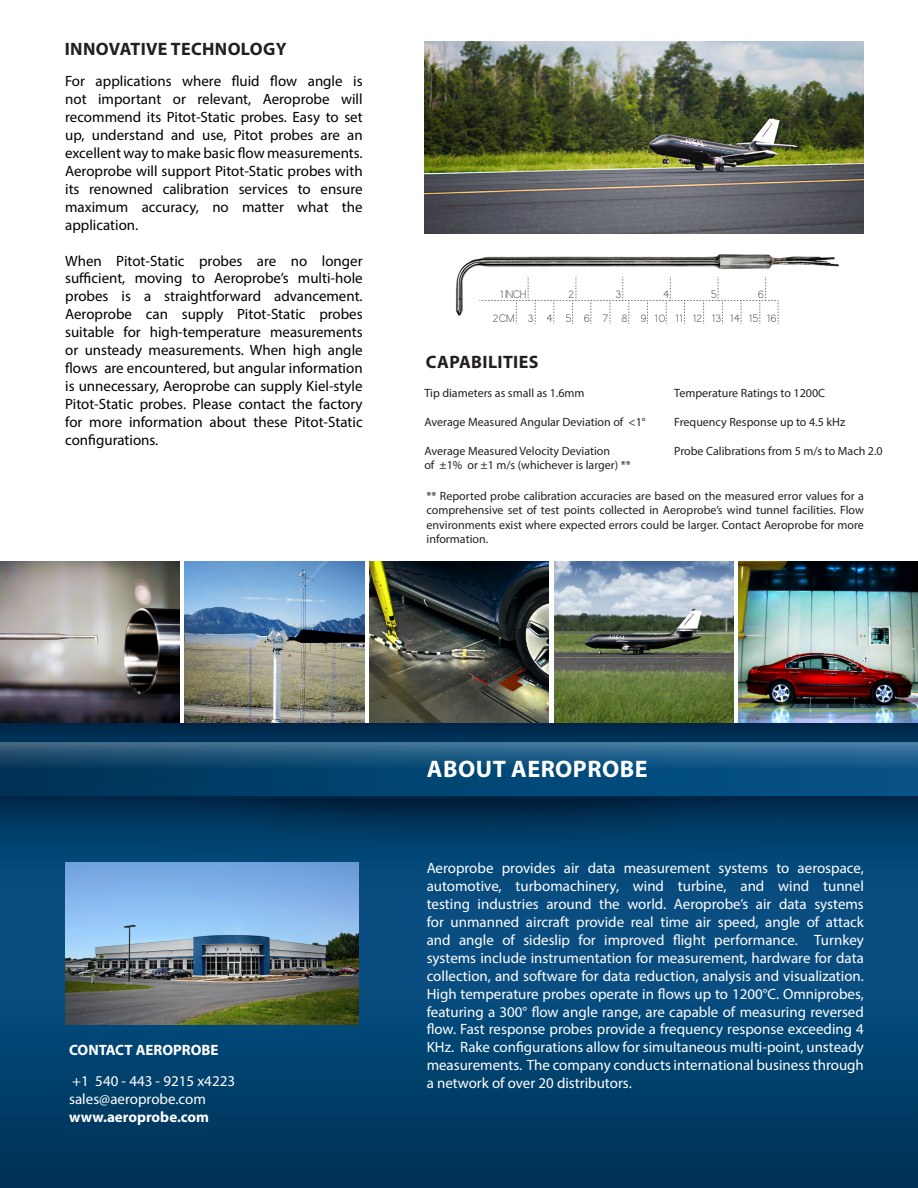
<style>
.page{position:relative;width:918px;height:1188px;background:#fff}
.page>*{position:absolute;margin:0;border:0;box-sizing:border-box;transform-origin:0 0}
.t1{font:700 24px "Myriad Pro";letter-spacing:.02em;color:#fff}
.t2{font:700 18px "Myriad Pro";letter-spacing:.02em;color:#231f20}
.t3{font:15px/18px "Myriad Pro";color:#fff;text-align:justify}
.t4{font:15px/18px "Myriad Pro";color:#000;text-align:justify}
.t5{font:700 15px "Myriad Pro";color:#fff}
.t6{font:12.45px/23.5px "Quaver Sans";letter-spacing:.1em;color:#3e3e3d}
.t7{font:12px/14.4px "Myriad Pro";color:#231f20}
</style>
<div class="page">
<img style="left:424px;top:42px;width:440px;height:191px">
<img style="left:455px;top:254px;width:384px;height:62px">
<svg style="left:479px;top:277px;width:300px;height:47px"></svg>
<img style="left:185px;top:562px;width:179px;height:162px">
<img style="left:0;top:563px;width:179px;height:161px">
<img style="left:739px;top:562px;width:179px;height:162px">
<img style="left:554px;top:562px;width:179px;height:162px">
<img style="left:370px;top:562px;width:179px;height:161px">
<div style="left:0;top:724px;width:918px;height:391px;background:linear-gradient(to right,#002e53,#002b4f)"></div>
<svg style="left:128px;top:769px;width:790px;height:27px;background:#014675"></svg>
<svg style="left:0;top:742px;width:918px;height:27px;background:#235c83"></svg>
<svg style="left:0;top:797px;width:918px;height:391px;background:#02406d"></svg>
<img style="left:65px;top:863px;width:293px;height:162px">
<p class="t2" style="left:65px;top:38px;width:223px">INNOVATIVE TECHNOLOGY</p>
<p class="t4" style="left:65px;top:72px;width:299px">For applications where fluid flow angle is not important or relevant, Aeroprobe will recommend its Pitot-Static probes. Easy to set up, understand and use, Pitot probes are an excellent way to make basic flow measurements.<br>Aeroprobe will support Pitot-Static probes with its renowned calibration services to ensure maximum accuracy, no matter what the application.</p>
<p class="t4" style="left:65px;top:251px;width:299px">When Pitot-Static probes are no longer sufficient, moving to Aeroprobe’s multi-hole probes is a straightforward advancement.<br>Aeroprobe can supply Pitot-Static probes suitable for high-temperature measurements or unsteady measurements. When high angle flows are encountered, but angular information is unnecessary, Aeroprobe can supply Kiel-style Pitot-Static probes. Please contact the factory for more information about these Pitot-Static configurations.</p>
<p class="t6" style="left:500px;top:283px;width:27px">1 INCH</p>
<p class="t6" style="left:569px;top:283px;width:6px">2</p>
<p class="t6" style="left:616px;top:283px;width:7px">3</p>
<p class="t6" style="left:663px;top:283px;width:7px">4</p>
<p class="t6" style="left:711px;top:283px;width:7px">5</p>
<p class="t6" style="left:493px;top:283px;width:285px;text-indent:265px">6<br>2CM 3 4 5 6 7 8 9 10 11 12 13 14 1 5 1 6</p>
<p class="t2" style="left:426px;top:351px;width:114px">CAPABILITIES</p>
<p class="t7" style="left:424px;top:386px;width:162px">Tip diameters as small as 1.6mm</p>
<p class="t7" style="left:424px;top:415px;width:223px">Average Measured Angular Deviation of &lt;1°</p>
<p class="t7" style="left:424px;top:444px;width:208px">Average Measured Velocity Deviation<br>of ±1% or ±1 m/s (whichever is larger) **</p>
<p class="t7" style="left:674px;top:386px;width:152px">Temperature Ratings to 1200C</p>
<p class="t7" style="left:674px;top:415px;width:172px">Frequency Response up to 4.5 kHz</p>
<p class="t7" style="left:674px;top:444px;width:210px">Probe Calibrations from 5 m/s to Mach 2.0</p>
<p class="t7" style="left:427px;top:488px;width:439px;text-align:justify">** Reported probe calibration accuracies are based on the measured error values for a comprehensive set of test points collected in Aeroprobe’s wind tunnel facilities. Flow environments exist where expected errors could be larger. Contact Aeroprobe for more information.</p>
<p class="t5" style="left:69px;top:1040px;width:151px">CONTACT AEROPROBE</p>
<p class="t3" style="left:72px;top:1072px;width:164px">+1 540 - 443 - 9215 x4223</p>
<p class="t3" style="left:69px;top:1090px;width:138px">sales@aeroprobe.com</p>
<p class="t5" style="left:69px;top:1107px;width:146px">www.aeroprobe.com/</p>
<p class="t1" style="left:427px;top:753px;width:222px">ABOUT AEROPROBE</p>
<p class="t1" style="left:427px;top:753px;width:172px">CONSULTATION</p>
<p class="t3" style="left:500px;top:859px;width:362px">offers consulting services on fluid m chanics problems</p>
<p class="t3" style="left:434px;top:877px;width:432px">nd advice on he design of experimental rigs. To a certain exten , such</p>
<p class="t3" style="left:427px;top:895px;width:439px">adv ce is offered pro bono. If consulting services are needed that would</p>
<p class="t3" style="left:427px;top:913px;width:439px">require mor extensive involv m nt of Aeroprob engineers, special</p>
<p class="t3" style="left:434px;top:931px;width:431px">rrangem nts can be made acc rding y. Aerop obe e gineers have</p>
<p class="t3" style="left:427px;top:949px;width:439px">combined exp r ence of over 100 years covering most areas f fluid</p>
<p class="t3" style="left:427px;top:967px;width:439px">mechanics, as well as access to sp cialists in the academic world hey</p>
<p class="t3" style="left:427px;top:985px;width:439px">can consult with, o recommend for direct consulting to Aeroprobe</p>
<p class="t3" style="left:427px;top:1003px;width:439px">customers. Arrangeme ts can b made for Aeroprobe teams to visit</p>
<p class="t3" style="left:427px;top:1021px;width:439px">the customers’ facilities with experimental hardware to carry out on-</p>
<p class="t3" style="left:427px;top:1039px;width:369px">site measurements and provide direct technical consulting.</p>
<p class="t3" style="left:427px;top:859px;width:439px">Aeroprobe provides air data measurement systems to aerospace, automotive, turbomachinery, wind turbine, and wind tunnel testing industries around the world. Aeroprobe’s air data systems for unmanned aircraft provide real time air speed, angle of attack and angle of sideslip for improved flight performance. Turnkey systems include instrumentation for measurement, hardware for data collection, and software for data reduction, analysis and visualization.<br>High temperature probes operate in flows up to 1200°C. Omniprobes, featuring a 300° flow angle range, are capable of measuring reversed flow. Fast response probes provide a frequency response exceeding 4<br>KHz. Rake configurations allow for simultaneous multi-point, unsteady measurements. The company conducts international business through a network of over 20 distributors.</p>
</div>
